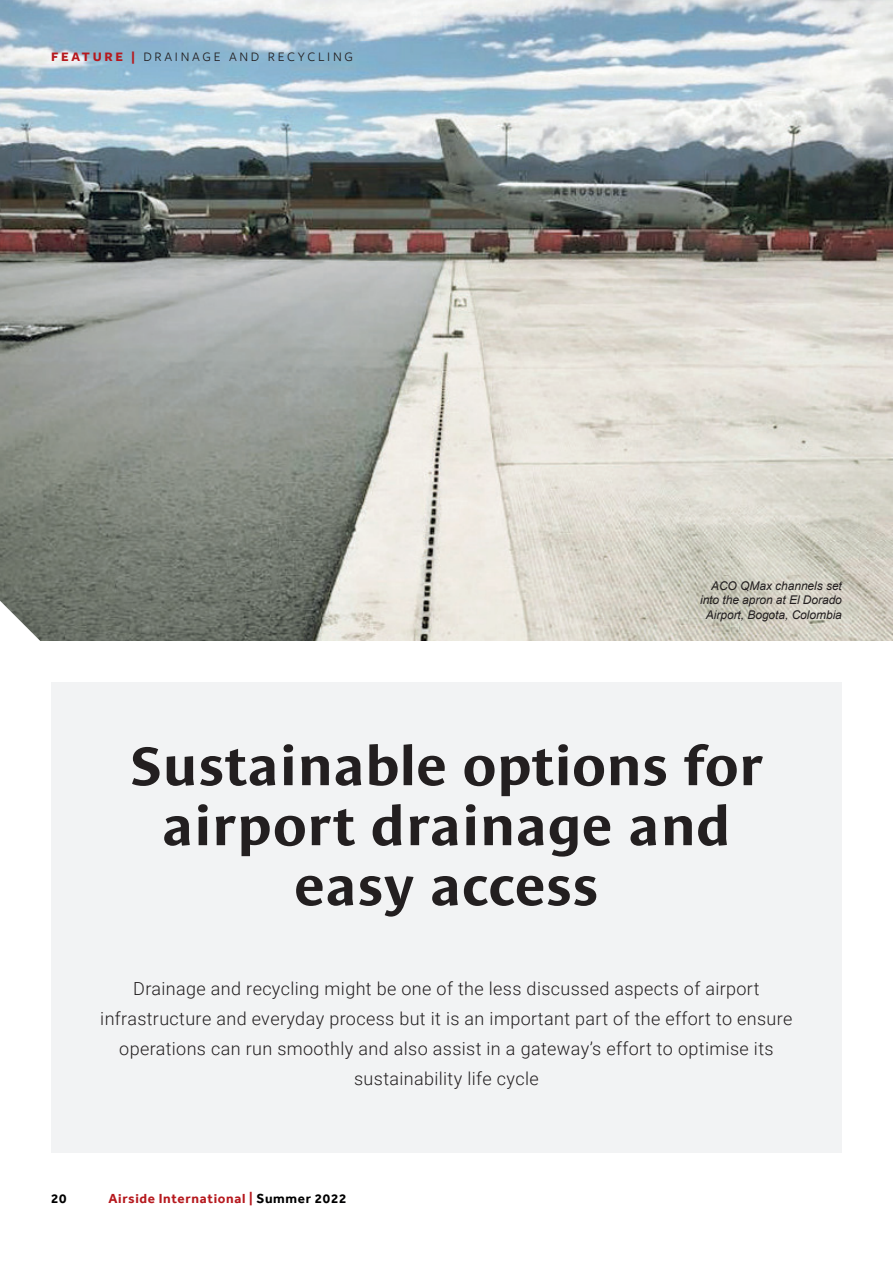
<style>
.page{position:relative;width:893px;height:1263px;background:#fff}
.page>*{position:absolute;margin:0;border:0;box-sizing:border-box;transform-origin:0 0}
.t1{font:700 55.5px/60px "Le Monde Sans Std";letter-spacing:.02em;color:#231f20;text-align:center}
.t2{font:300 18px/30px "Roboto";letter-spacing:.02em;color:#231f20;text-align:center}
.t3{font:700 13.5px "Effra";letter-spacing:.05em;color:#b6191e}
.t4{font:13.5px "Freight Sans Pro";letter-spacing:.2em;color:#231f20}
.t5{font:700 13.5px "Effra";color:#000}
.t6{font:italic 12px/14.4px "Arial";letter-spacing:-.005em;color:#231f20;text-align:right}
.s1{font-weight:700;color:#b6191e}
.s2{color:#000001}
</style>
<div class="page">
<img style="left:0;top:0;width:893px;height:640px">
<svg style="left:0;top:601px;width:75px;height:40px"></svg>
<div style="left:51px;top:682px;width:791px;height:471px;background:#f2f3f4"></div>
<p class="t4" style="left:51px;top:47px;width:303px"><span class="s1">FEATURE |</span> DRAINAGE AND RECYCLING</p>
<p class="t6" style="left:700px;top:579px;width:143px">ACO QMax channels set into the apron at El Dorado<br>Airport, Bogota, Colombia</p>
<h1 class="t1" style="left:130px;top:736px;width:635px">Sustainable options for airport drainage and easy access</h1>
<p class="t2" style="left:100px;top:973px;width:694px">Drainage and recycling might be one of the less discussed aspects of airport infrastructure and everyday process but it is an important part of the effort to ensure operations can run smoothly and also assist in a gateway’s effort to optimise its sustainability life cycle</p>
<p class="t5" style="left:51px;top:1190px;width:17px">20</p>
<p class="t3" style="left:108px;top:1190px;width:239px">Airside International | <span class="s2">Summer 2022</span></p>
</div>
